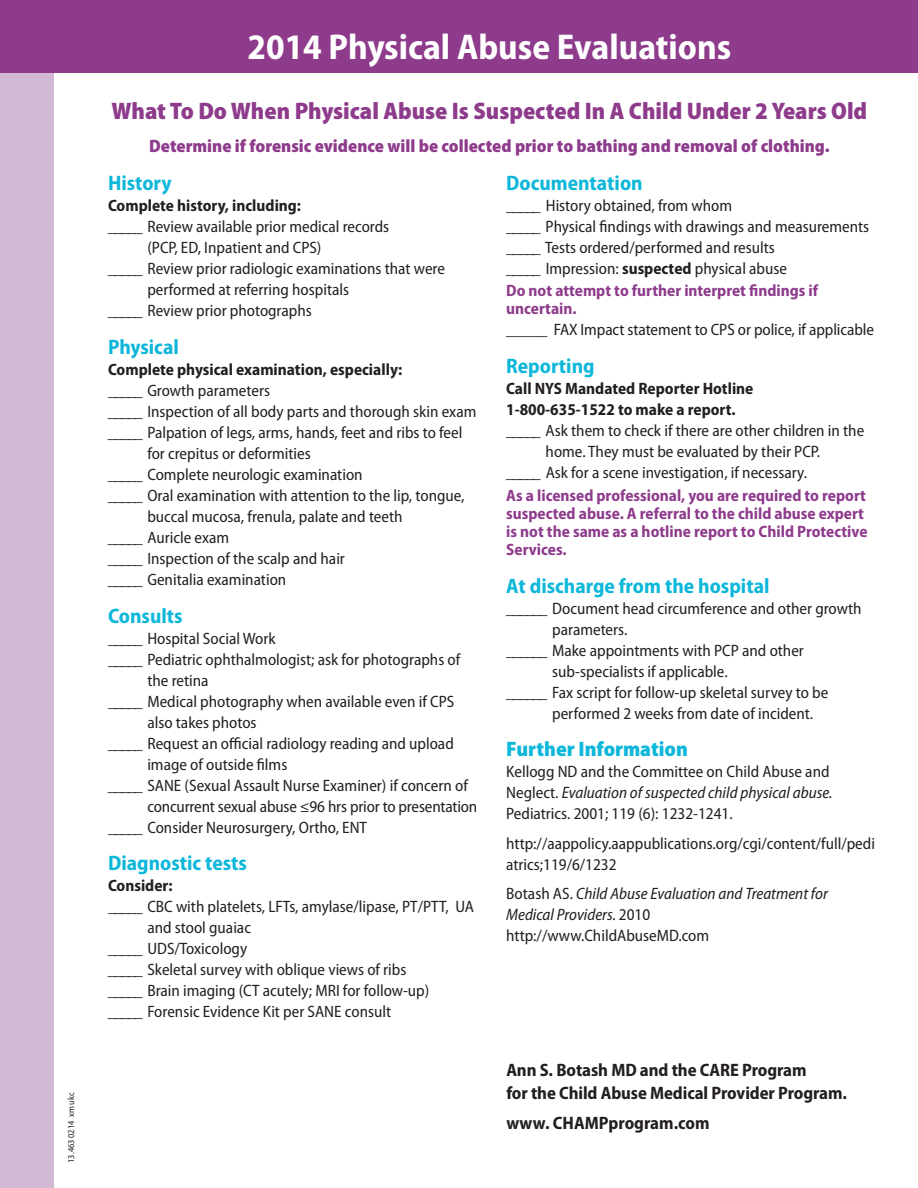
<style>
.page{position:relative;width:918px;height:1188px;background:#fff}
.page>*{position:absolute;margin:0;border:0;box-sizing:border-box;transform-origin:0 0}
.t1{font:700 semi-condensed 36px "Myriad Pro";color:#fff}
.t2{font:900 semi-condensed 24px "Myriad Pro";color:#8e3b8c}
.t3{font:700 semi-condensed 21px "Myriad Pro";color:#0db7da}
.t4{font:900 semi-condensed 21px "Myriad Pro";color:#0db7da}
.t5{font:700 semi-condensed 18px/22.5px "Myriad Pro";letter-spacing:-.005em;color:#231f20}
.t6{font:900 semi-condensed 18px "Myriad Pro";color:#8e3b8c}
.t7{font:semi-condensed 16.5px/21px "Myriad Pro";color:#231f20}
.t8{font:700 semi-condensed 16.5px/18px "Myriad Pro";color:#8e3b8c}
.t9{font:700 semi-condensed 16.5px/21px "Myriad Pro";color:#231f20}
.t10{font:italic semi-condensed 16.5px/21px "Myriad Pro";color:#231f20}
.t11{font:semi-condensed 9px "Myriad Pro";color:#231f20}
.s1{font-weight:700}
.s2{font-style:italic}
.s3{font-style:normal}
</style>
<div class="page">
<div style="left:0;top:0;width:54px;height:1188px;background:#d1b9d4"></div>
<div style="left:0;top:0;width:918px;height:73px;background:#8e3b8c"></div>
<p class="t11" style="left:68px;top:1163px;width:72px;rotate:-90deg">13.463 0214 xm ukc</p>
<h1 class="t1" style="left:248px;top:33px;width:485px">2014 Physical Abuse Evaluations</h1>
<h2 class="t2" style="left:111px;top:102px;width:757px">What To Do When Physical Abuse Is Suspected In A Child Under 2 Years Old</h2>
<p class="t6" style="left:149px;top:139px;width:682px">Determine if forensic evidence will be collected prior to bathing and removal of clothing.</p>
<p class="t3" style="left:108px;top:175px;width:65px">History</p>
<p class="t9" style="left:108px;top:196px;width:195px">Complete history, including:</p>
<p class="t7" style="left:108px;top:217px;width:283px">_____ Review available prior medical records</p>
<p class="t7" style="left:147px;top:238px;width:176px">(PCP, ED, Inpatient and CPS)</p>
<p class="t7" style="left:108px;top:259px;width:339px">_____ Review prior radiologic examinations that were</p>
<p class="t7" style="left:147px;top:280px;width:203px">performed at referring hospitals</p>
<p class="t7" style="left:108px;top:301px;width:205px">_____ Review prior photographs</p>
<p class="t3" style="left:108px;top:339px;width:72px">Physical</p>
<p class="t9" style="left:108px;top:360px;width:296px">Complete physical examination, especially:</p>
<p class="t7" style="left:108px;top:381px;width:164px">_____ Growth parameters</p>
<p class="t7" style="left:108px;top:402px;width:370px">_____ Inspection of all body parts and thorough skin exam</p>
<p class="t7" style="left:108px;top:423px;width:356px">_____ Palpation of legs, arms, hands, feet and ribs to feel</p>
<p class="t7" style="left:147px;top:444px;width:165px">for crepitus or deformities</p>
<p class="t7" style="left:108px;top:465px;width:256px">_____ Complete neurologic examination</p>
<p class="t7" style="left:108px;top:486px;width:358px">_____ Oral examination with attention to the lip, tongue,</p>
<p class="t7" style="left:147px;top:507px;width:257px">buccal mucosa, frenula, palate and teeth</p>
<p class="t7" style="left:108px;top:528px;width:123px">_____ Auricle exam</p>
<p class="t7" style="left:108px;top:549px;width:238px">_____ Inspection of the scalp and hair</p>
<p class="t7" style="left:108px;top:570px;width:180px">_____ Genitalia examination</p>
<p class="t3" style="left:108px;top:608px;width:76px">Consults</p>
<p class="t7" style="left:108px;top:629px;width:169px">_____ Hospital Social Work</p>
<p class="t7" style="left:108px;top:650px;width:354px">_____ Pediatric ophthalmologist; ask for photographs of</p>
<p class="t7" style="left:147px;top:671px;width:63px">the retina</p>
<p class="t7" style="left:108px;top:692px;width:348px">_____ Medical photography when available even if CPS</p>
<p class="t7" style="left:147px;top:713px;width:111px">also takes photos</p>
<p class="t7" style="left:108px;top:734px;width:347px">_____ Request an official radiology reading and upload</p>
<p class="t7" style="left:147px;top:755px;width:141px">image of outside films</p>
<p class="t7" style="left:108px;top:776px;width:361px">_____ SANE (Sexual Assault Nurse Examiner) if concern of</p>
<p class="t7" style="left:147px;top:797px;width:332px">concurrent sexual abuse ≤96 hrs prior to presentation</p>
<p class="t7" style="left:108px;top:818px;width:261px">_____ Consider Neurosurgery, Ortho, ENT</p>
<p class="t3" style="left:108px;top:856px;width:141px">Diagnostic tests</p>
<p class="t9" style="left:108px;top:877px;width:66px">Consider:</p>
<p class="t7" style="left:108px;top:898px;width:367px">_____ CBC with platelets, LFTs, amylase/lipase, PT/PTT, UA</p>
<p class="t7" style="left:147px;top:919px;width:105px">and stool guaiac</p>
<p class="t7" style="left:108px;top:940px;width:141px">_____ UDS/Toxicology</p>
<p class="t7" style="left:108px;top:961px;width:300px">_____ Skeletal survey with oblique views of ribs</p>
<p class="t7" style="left:108px;top:982px;width:323px">_____ Brain imaging (CT acutely; MRI for follow-up)</p>
<p class="t7" style="left:108px;top:1003px;width:285px">_____ Forensic Evidence Kit per SANE consult</p>
<p class="t3" style="left:506px;top:175px;width:138px">Documentation</p>
<p class="t7" style="left:506px;top:196px;width:364px">_____ History obtained, from whom<br>_____ Physical findings with drawings and measurements _____ Tests ordered/performed and results<br>_____ Impression: <span class="s1">suspected</span> physical abuse</p>
<p class="t8" style="left:506px;top:283px;width:313px">Do not attempt to further interpret findings if uncertain.</p>
<p class="t7" style="left:506px;top:321px;width:369px">_____ FAX Impact statement to CPS or police, if applicable</p>
<p class="t3" style="left:506px;top:359px;width:90px">Reporting</p>
<p class="t9" style="left:506px;top:380px;width:249px">Call NYS Mandated Reporter Hotline<br>1-800-635-1522 to make a report.</p>
<p class="t7" style="left:506px;top:422px;width:360px">_____ Ask them to check if there are other children in the</p>
<p class="t7" style="left:546px;top:443px;width:276px">home. They must be evaluated by their PCP.</p>
<p class="t7" style="left:506px;top:464px;width:302px">_____ Ask for a scene investigation, if necessary.</p>
<p class="t8" style="left:506px;top:488px;width:363px">As a licensed professional, you are required to report suspected abuse. A referral to the child abuse expert is not the same as a hotline report to Child Protective Services.</p>
<p class="t3" style="left:506px;top:578px;width:265px">At discharge from the hospital</p>
<p class="t7" style="left:506px;top:599px;width:357px">______ Document head circumference and other growth</p>
<p class="t7" style="left:552px;top:620px;width:77px">parameters.</p>
<p class="t7" style="left:506px;top:641px;width:299px">______ Make appointments with PCP and other</p>
<p class="t7" style="left:552px;top:662px;width:177px">sub-specialists if applicable.</p>
<p class="t7" style="left:506px;top:683px;width:324px">______ Fax script for follow-up skeletal survey to be</p>
<p class="t7" style="left:552px;top:704px;width:263px">performed 2 weeks from date of incident.</p>
<p class="t4" style="left:506px;top:742px;width:183px">Further Information</p>
<p class="t7" style="left:506px;top:763px;width:328px">Kellogg ND and the Committee on Child Abuse and<br>Neglect. <span class="s2">Evaluation ofsuspected child physical abuse.<br></span>Pediatrics. 2001; 119 (6): 1232-1241.</p>
<p class="t7" style="left:506px;top:834px;width:370px">http://aappolicy.aappublications.org/cgi/content/full/pedi atrics;119/6/1232</p>
<p class="t10" style="left:506px;top:884px;width:323px"><span class="s3">Botash AS.</span> Child Abuse Evaluation and Treatment for<br>Medical Providers. <span class="s3">2010 http://www.ChildAbuseMD.com</span></p>
<p class="t5" style="left:506px;top:1061px;width:342px">Ann S. Botash MD and the CARE Program<br>for the Child Abuse Medical Provider Program.</p>
<p class="t5" style="left:506px;top:1114px;width:205px">www. CHAMPprogram.com</p>
</div>
